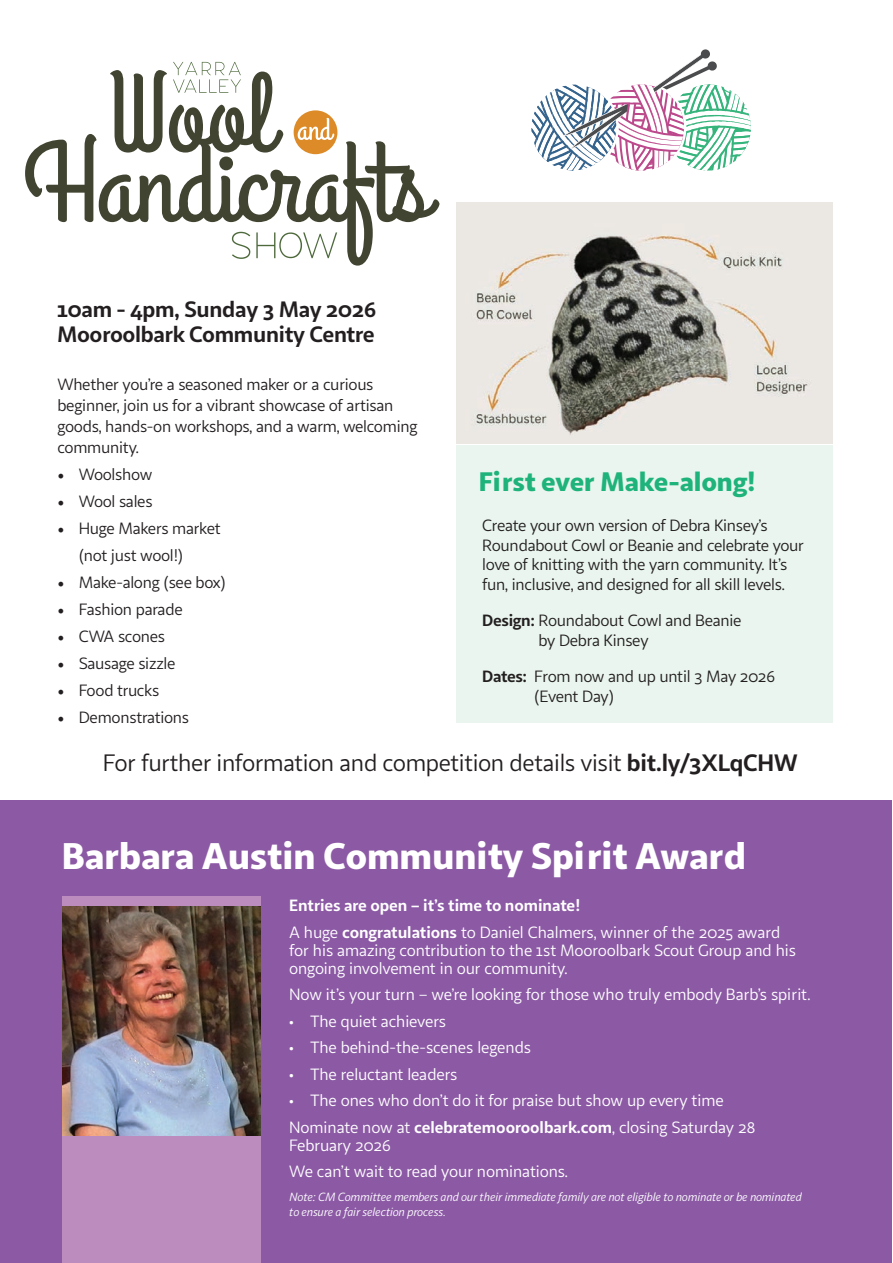
<style>
.page{position:relative;width:893px;height:1263px;background:#fff}
.page>*{position:absolute;margin:0;border:0;box-sizing:border-box;transform-origin:0 0}
.mini_head{font:900 37.5px "Sana Sans";letter-spacing:-.01em;color:#fff}
.mini_head-2{font:900 27px "Sana Sans";letter-spacing:-.01em;color:#1eb37a}
.t1{font:24px "Sana Sans";letter-spacing:-.015em;color:#231f20}
.t2{font:700 22.5px "Sana Sans";letter-spacing:-.02em;color:#231f20}
.t3{font:16.5px/19.5px "Sana Sans";letter-spacing:-.02em;color:#231f20}
.t4{font:16.5px/18px "Sana Sans";letter-spacing:-.005em;color:#fff}
.t5{font:700 16.5px "Sana Sans";letter-spacing:-.01em;color:#fff}
.t6{font:italic 12px/15px "Sana Sans";letter-spacing:-.015em;color:#fff}
.s1{font-family:"Minion Pro";font-size:18px}
.s2{font-weight:700}
</style>
<div class="page">
<div style="left:0;top:800px;width:892px;height:463px;background:#8c5aa5"></div>
<div style="left:63px;top:896px;width:198px;height:367px;background:#bd8cbf"></div>
<img style="left:63px;top:906px;width:198px;height:230px">
<div style="left:456px;top:446px;width:377px;height:277px;background:#e9f5ee"></div>
<img style="left:456px;top:202px;width:377px;height:241px">
<svg style="left:25px;top:62px;width:414px;height:204px"></svg>
<div style="left:701px;top:49px;width:9px;height:10px;border:2px solid #4b4c4d;border-radius:50%"></div>
<svg style="left:531px;top:52px;width:220px;height:119px"></svg>
<p class="t2" style="left:57px;top:295px;width:320px">10am - 4pm, Sunday 3 May 2026</p>
<p class="t2" style="left:57px;top:320px;width:319px">Mooroolbark Community Centre</p>
<p class="t3" style="left:57px;top:374px;width:362px;line-height:21px">Whether you’re a seasoned maker or a curious beginner, join us for a vibrant showcase of artisan goods, hands-on workshops, and a warm, welcoming community.</p>
<p class="t3" style="left:57px;top:464px;width:96px"><span class="s1">•</span> Woolshow</p>
<p class="t3" style="left:57px;top:491px;width:97px"><span class="s1">•</span> Wool sales</p>
<p class="t3" style="left:79px;top:515px;width:144px;line-height:27px;text-indent:-21px"><span class="s1">•</span> Huge Makers market (not just wool!)</p>
<p class="t3" style="left:57px;top:572px;width:170px"><span class="s1">•</span> Make-along (see box)</p>
<p class="t3" style="left:57px;top:599px;width:127px"><span class="s1">•</span> Fashion parade</p>
<p class="t3" style="left:57px;top:626px;width:109px"><span class="s1">•</span> CWA scones</p>
<p class="t3" style="left:57px;top:653px;width:120px"><span class="s1">•</span> Sausage sizzle</p>
<p class="t3" style="left:57px;top:680px;width:103px"><span class="s1">•</span> Food trucks</p>
<p class="t3" style="left:57px;top:707px;width:133px"><span class="s1">•</span> Demonstrations</p>
<p class="mini_head-2" style="left:479px;top:464px;width:278px">First ever Make-along!</p>
<p class="t3" style="left:482px;top:516px;width:323px">Create your own version of Debra Kinsey’s Roundabout Cowl or Beanie and celebrate your love of knitting with the yarn community. It’s fun, inclusive, and designed for all skill levels.</p>
<p class="t3" style="left:538px;top:611px;width:205px;text-indent:-56px"><span class="s2">Design:</span> Roundabout Cowl and Beanie by Debra Kinsey</p>
<p class="t3" style="left:534px;top:667px;width:242px;text-indent:-52px"><span class="s2">Dates:</span> From now and up until 3 May 2026 (Event Day)</p>
<p class="t1" style="left:103px;top:748px;width:696px">For further information and competition details visit <span class="s2">bit.ly/3XLqCHW</span></p>
<p class="mini_head" style="left:62px;top:831px;width:685px">Barbara Austin Community Spirit Award</p>
<p class="t5" style="left:289px;top:895px;width:293px">Entries are open – it’s time to nominate!</p>
<p class="t4" style="left:289px;top:923px;width:508px">A huge <span class="s2">congratulations</span> to Daniel Chalmers, winner of the 2025 award for his amazing contribution to the 1st Mooroolbark Scout Group and his ongoing involvement in our community.</p>
<p class="t4" style="left:289px;top:985px;width:523px">Now it’s your turn – we’re looking for those who truly embody Barb’s spirit.</p>
<p class="t4" style="left:289px;top:1012px;width:158px">• The quiet achievers</p>
<p class="t4" style="left:289px;top:1038px;width:243px">• The behind-the-scenes legends</p>
<p class="t4" style="left:289px;top:1065px;width:170px">• The reluctant leaders</p>
<p class="t4" style="left:289px;top:1091px;width:436px">• The ones who don’t do it for praise but show up every time</p>
<p class="t4" style="left:289px;top:1118px;width:468px">Nominate now at <span class="s2">celebratemooroolbark.com</span>, closing Saturday 28<br>February 2026</p>
<p class="t4" style="left:289px;top:1162px;width:280px">We can’t wait to read your nominations.</p>
<p class="t6" style="left:289px;top:1189px;width:514px">Note: CM Committee members and our their immediate family are not eligible to nominate or be nominated to ensure a fair selection process.</p>
</div>
